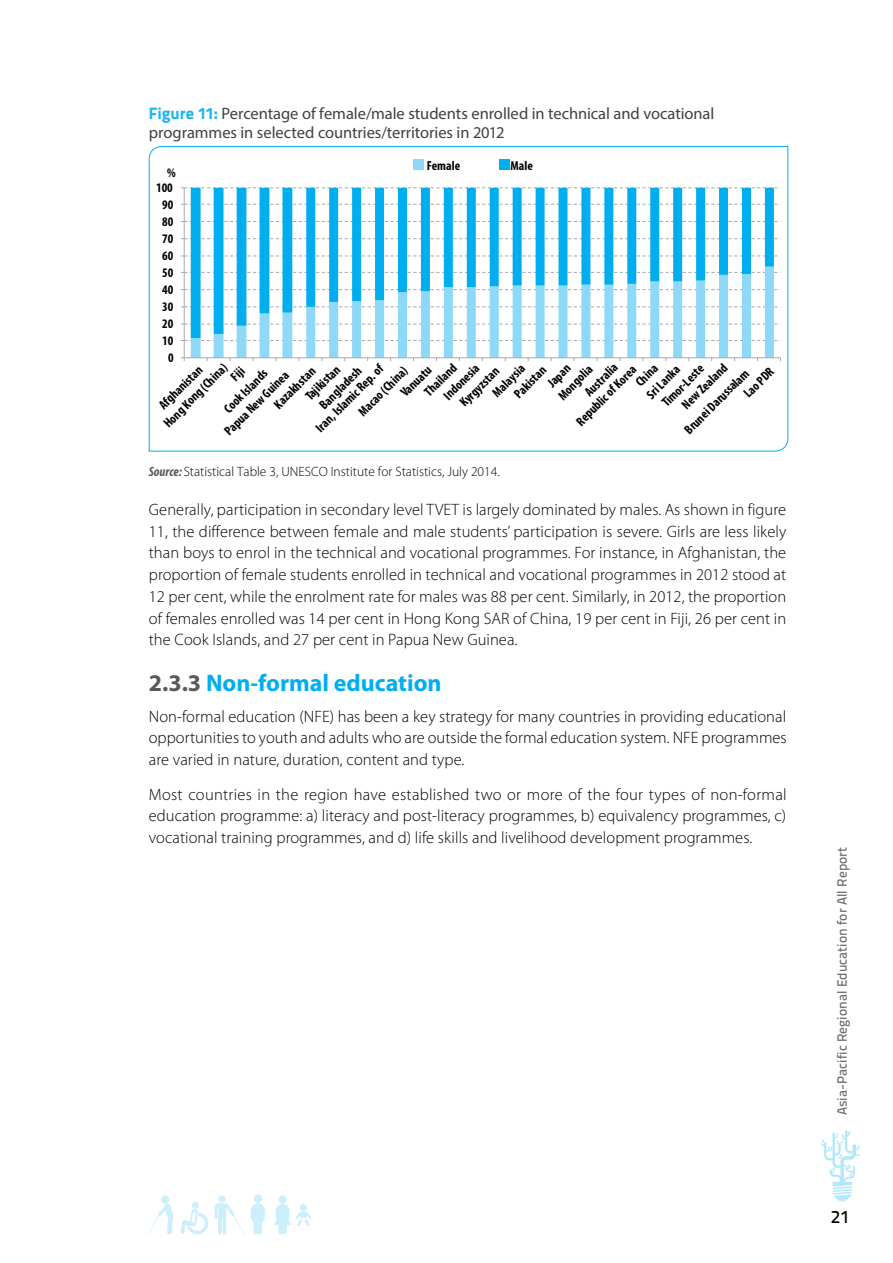
<style>
.page{position:relative;width:893px;height:1263px;background:#fff}
.page>*{position:absolute;margin:0;border:0;box-sizing:border-box;transform-origin:0 0}
.t1{font:700 24px "Myriad Pro";color:#00aeef}
.t2{font:18px "Titillium Text 25 L 600 wt";color:#000}
.t3{font:300 16.5px/21.8px "Myriad Pro";letter-spacing:.005em;color:#000;text-align:justify}
.t4{font:16.5px/19.8px "Myriad Pro";letter-spacing:-.005em;color:#414042}
.t5{font:300 13.5px "Myriad Pro";color:#000}
.t6{font:13.5px "Titillium Text 25 L 600 wt";letter-spacing:.005em;color:#6d6e71}
.t7{font:700 condensed 13.05px/16.2px "Myriad Pro";color:#000}
.s1{font-family:"Titillium Text 25 L 999 wt";color:#1ab6f1}
.s2{font-weight:700;font-style:italic;font-stretch:condensed;color:#58595b}
.s3{color:#58595b}
</style>
<div class="page">
<svg style="left:821px;top:1130px;width:39px;height:71px"></svg>
<svg style="left:251px;top:1203px;width:14px;height:31px"></svg>
<div style="left:254px;top:1194px;width:8px;height:9px;background:#cceffc;border-radius:50%"></div>
<div style="left:279px;top:1195px;width:8px;height:8px;background:#cceffc;border-radius:50%"></div>
<svg style="left:274px;top:1204px;width:37px;height:30px"></svg>
<div style="left:192px;top:1201px;width:7px;height:8px;background:#cceffc;border-radius:3px"></div>
<svg style="left:181px;top:1209px;width:28px;height:26px"></svg>
<div style="left:219px;top:1195px;width:7px;height:7px;background:#cceffc;border-radius:50%"></div>
<svg style="left:215px;top:1203px;width:30px;height:31px"></svg>
<svg style="left:149px;top:1203px;width:25px;height:31px"></svg>
<div style="left:161px;top:1195px;width:8px;height:8px;background:#cceffc;border-radius:50%"></div>
<svg style="left:148px;top:146px;width:641px;height:306px"></svg>
<p class="t4" style="left:149px;top:103px;width:567px"><span class="s1">Figure 11:</span> Percentage of female/male students enrolled in technical and vocational programmes in selected countries/territories in 2012</p>
<p class="t7" style="left:167px;top:165px;width:10px">%</p>
<p class="t7" style="left:156px;top:179px;width:18px">100</p>
<p class="t7" style="left:162px;top:196px;width:13px">90</p>
<p class="t7" style="left:162px;top:213px;width:13px">80</p>
<p class="t7" style="left:162px;top:230px;width:13px">70</p>
<p class="t7" style="left:162px;top:247px;width:13px">60</p>
<p class="t7" style="left:162px;top:264px;width:13px">50</p>
<p class="t7" style="left:162px;top:281px;width:13px">40</p>
<p class="t7" style="left:162px;top:298px;width:13px">30</p>
<p class="t7" style="left:162px;top:315px;width:13px">20</p>
<p class="t7" style="left:162px;top:332px;width:13px">10</p>
<p class="t7" style="left:427px;top:157px;width:35px">Female</p>
<p class="t7" style="left:510px;top:157px;width:24px">Male</p>
<p class="t7" style="left:168px;top:349px;width:7px">0</p>
<p class="t7" style="left:678px;top:401px;width:60px;rotate:-45deg">New Zealand</p>
<p class="t7" style="left:421px;top:388px;width:41px;rotate:-45deg">Thailand</p>
<p class="t7" style="left:148px;top:408px;width:86px;text-indent:10px;rotate:-45deg">Afghanistan<br>Hong Kong (China)</p>
<p class="t7" style="left:340px;top:394px;width:65px;line-height:18.8px;text-indent:-42px;rotate:-45deg">Iran, Islamic Rep. of<br>Macao (China)</p>
<p class="t7" style="left:581px;top:388px;width:42px;rotate:-45deg">Australia</p>
<p class="t7" style="left:440px;top:392px;width:46px;rotate:-45deg">Indonesia</p>
<p class="t7" style="left:622px;top:369px;width:27px;line-height:14.4px;text-indent:-70px;rotate:-45deg">Republic of Korea<br>China</p>
<p class="t7" style="left:489px;top:389px;width:42px;rotate:-45deg">Malaysia</p>
<p class="t7" style="left:510px;top:390px;width:41px;rotate:-45deg">Pakistan</p>
<p class="t7" style="left:544px;top:379px;width:28px;rotate:-45deg">Japan</p>
<p class="t7" style="left:658px;top:398px;width:55px;rotate:-45deg">Timor-Leste</p>
<p class="t7" style="left:207px;top:392px;width:58px;line-height:18px;text-indent:28px;rotate:-45deg">Fiji<br>Cook Islands</p>
<p class="t7" style="left:554px;top:392px;width:44px;rotate:-45deg">Mongolia</p>
<p class="t7" style="left:316px;top:401px;width:55px;rotate:-45deg">Bangladesh</p>
<p class="t7" style="left:643px;top:391px;width:43px;rotate:-45deg">Sri Lanka</p>
<p class="t7" style="left:302px;top:392px;width:45px;rotate:-45deg">Tajikistan</p>
<p class="t7" style="left:728px;top:378px;width:38px;text-indent:-68px;rotate:-45deg">Brunei Darussalam<br>Lao PDR</p>
<p class="t7" style="left:397px;top:388px;width:39px;rotate:-45deg">Vanuatu</p>
<p class="t7" style="left:456px;top:398px;width:52px;rotate:-45deg">Kyrgyzstan</p>
<p class="t7" style="left:270px;top:401px;width:54px;rotate:-45deg">Kazakhstan</p>
<p class="t7" style="left:221px;top:427px;width:87px;rotate:-45deg">Papua New Guinea</p>
<p class="t5" style="left:149px;top:464px;width:352px"><span class="s2">Source:</span> Statistical Table 3, UNESCO Institute for Statistics, July 2014.</p>
<p class="t3" style="left:149px;top:498px;width:639px">Generally, participation in secondary level TVET is largely dominated by males. As shown in figure 11, the difference between female and male students’ participation is severe. Girls are less likely than boys to enrol in the technical and vocational programmes. For instance, in Afghanistan, the proportion of female students enrolled in technical and vocational programmes in 2012 stood at 12 per cent, while the enrolment rate for males was 88 per cent. Similarly, in 2012, the proportion of females enrolled was 14 per cent in Hong Kong SAR of China, 19 per cent in Fiji, 26 per cent in the Cook Islands, and 27 per cent in Papua New Guinea.</p>
<h1 class="t1" style="left:149px;top:667px;width:294px"><span class="s3">2.3.3</span> Non-formal education</h1>
<p class="t3" style="left:149px;top:705px;width:639px">Non-formal education (NFE) has been a key strategy for many countries in providing educational opportunities to youth and adults who are outside the formal education system. NFE programmes are varied in nature, duration, content and type.</p>
<p class="t3" style="left:149px;top:783px;width:639px">Most countries in the region have established two or more of the four types of non-formal education programme: a) literacy and post-literacy programmes, b) equivalency programmes, c) vocational training programmes, and d) life skills and livelihood development programmes.</p>
<p class="t6" style="left:832px;top:1115px;width:270px;rotate:-90deg">Asia-Pacific Regional Education for All Report</p>
<p class="t2" style="left:831px;top:1203px;width:21px">21</p>
</div>
